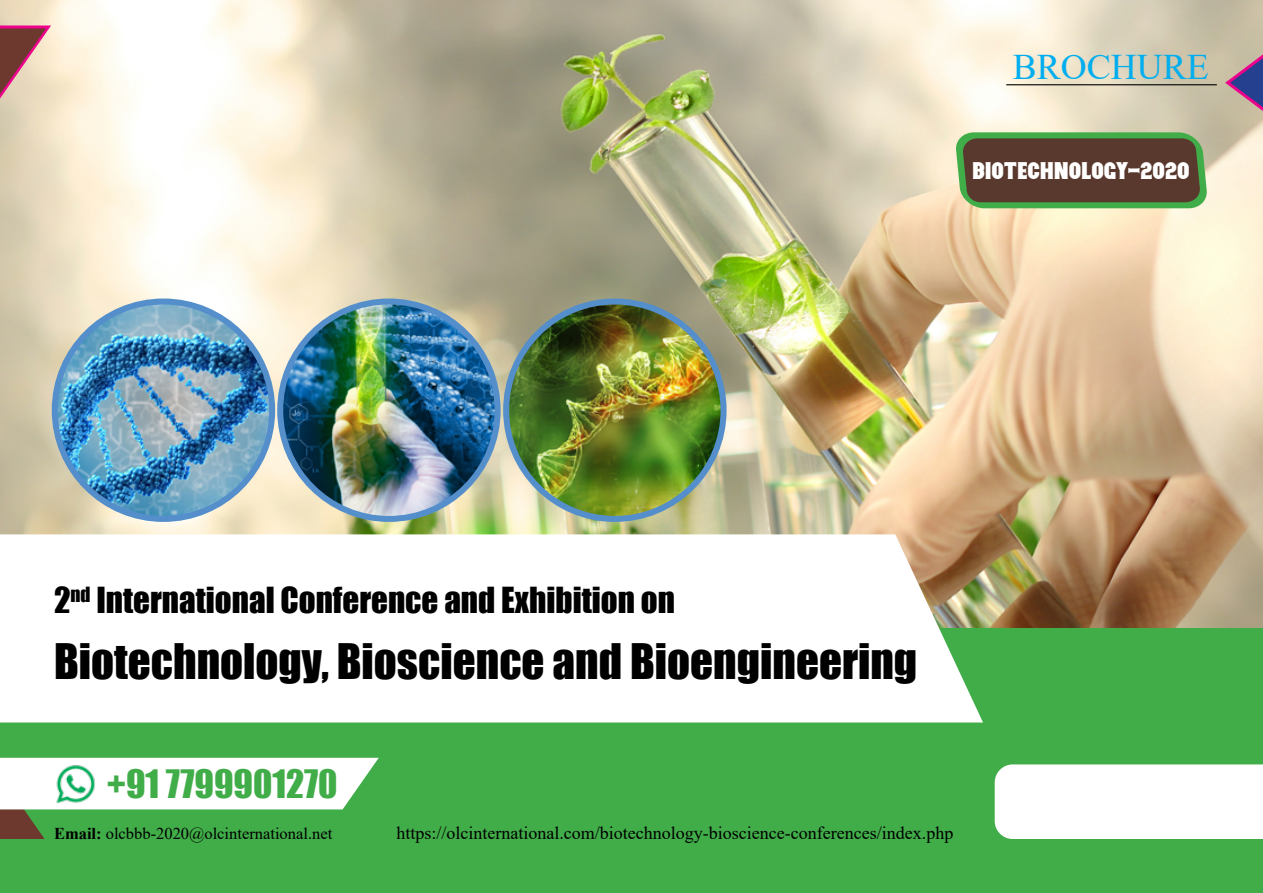
<style>
.page{position:relative;width:1263px;height:893px;background:#fff}
.page>*{position:absolute;margin:0;border:0;box-sizing:border-box;transform-origin:0 0}
.t1{font:45px "Impact";color:#000}
.t2{font:36px "Impact";color:#41ad49}
.t3{font:36px "Times New Roman";color:#00aeef}
.t4{font:33px "Impact";color:#000}
.t5{font:24px "Nurjan";color:#fff}
.t6{font:18px "Times New Roman";color:#000}
.t7{font:16.5px "Times New Roman";color:#000}
.s1{font-weight:700}
</style>
<div class="page">
<img style="left:0;top:0;width:1263px;height:628px">
<div style="left:0;top:628px;width:1263px;height:265px;background:#41ad49"></div>
<svg style="left:0;top:534px;width:983px;height:188px"></svg>
<svg style="left:0;top:758px;width:379px;height:81px"></svg>
<div style="left:995px;top:764px;width:268px;height:75px;background:#fff"></div>
<img style="left:45px;top:762px;width:61px;height:44px">
<svg style="left:0;top:24px;width:54px;height:76px"></svg>
<svg style="left:924px;top:0;width:339px;height:211px"></svg>
<img style="left:55px;top:301px;width:217px;height:218px;border-radius:109px">
<div style="left:52px;top:298px;width:223px;height:224px;border:6px solid #548fcc;border-radius:50%"></div>
<img style="left:280px;top:301px;width:218px;height:218px;border-radius:109px">
<div style="left:277px;top:298px;width:224px;height:224px;border:6px solid #548fcc;border-radius:50%"></div>
<img style="left:506px;top:301px;width:217px;height:216px">
<div style="left:503px;top:298px;width:223px;height:224px;border:6px solid #548fcc;border-radius:50%"></div>
<h2 class="t3" style="left:1013px;top:42px;width:198px">BROCHURE</h2>
<h3 class="t5" style="left:973px;top:159px;width:219px">BIOTECHNOLOGY-2020</h3>
<h3 class="t4" style="left:54px;top:575px;width:622px">2<sup>nd</sup> International Conference and Exhibition on</h3>
<h1 class="t1" style="left:54px;top:627px;width:865px">Biotechnology, Bioscience and Bioengineering</h1>
<h2 class="t2" style="left:107px;top:756px;width:232px">+91 7799901270</h2>
<p class="t7" style="left:54px;top:822px;width:280px"><span class="s1">Email:</span> olcbbb-2020@olcinternational.net</p>
<p class="t6" style="left:396px;top:820px;width:558px">https://olcinternational.com/biotechnology-bioscience-conferences/index.php</p>
</div>
